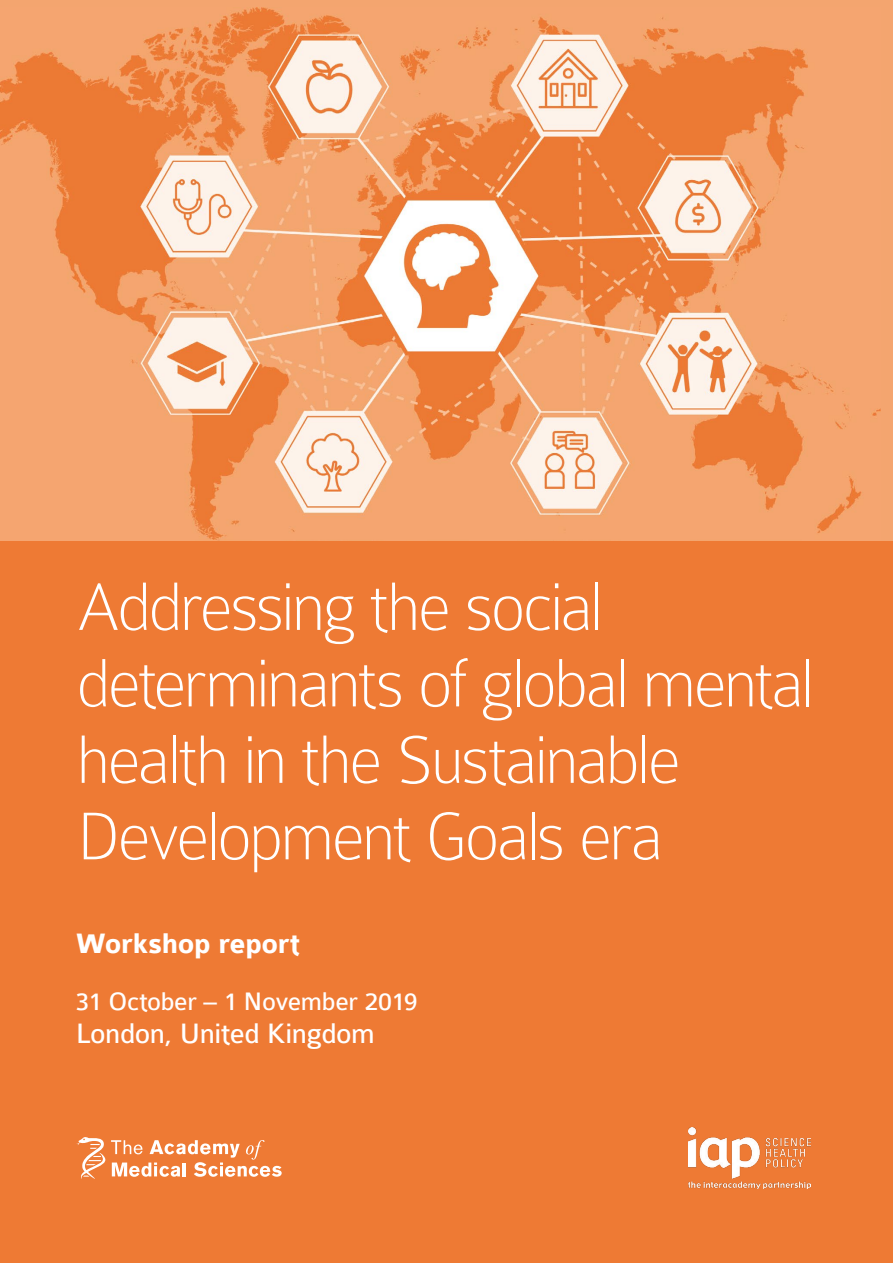
<style>
.page{position:relative;width:893px;height:1263px;background:#ee7a34}
.page>*{position:absolute;margin:0;border:0;box-sizing:border-box;transform-origin:0 0}
.t1{font:100 72px/76.5px "Colaborate";letter-spacing:-.04em;color:#fff}
.t2{font:30px "Colaborate";letter-spacing:-.015em;color:#fff}
.t3{font:700 30px "Colaborate";letter-spacing:-.015em;color:#fff}
.t4{font:27px "Colaborate";letter-spacing:-.02em;color:#fff}
</style>
<div class="page">
<svg style="left:76px;top:1137px;width:206px;height:42px"></svg>
<div style="left:0;top:0;width:893px;height:541px;background:#f4a56f"></div>
<img style="left:0;top:7px;width:880px;height:533px">
<img style="left:689px;top:1127px;width:122px;height:61px">
<p class="t1" style="left:77px;top:569px;width:739px">Addressing the social determinants of global mental health in the Sustainable<br>Development Goals era</p>
<p class="t3" style="left:76px;top:928px;width:226px">Workshop report</p>
<p class="t4" style="left:76px;top:987px;width:343px">31 October – 1 November 2019</p>
<p class="t2" style="left:76px;top:1018px;width:301px">London, United Kingdom</p>
</div>
